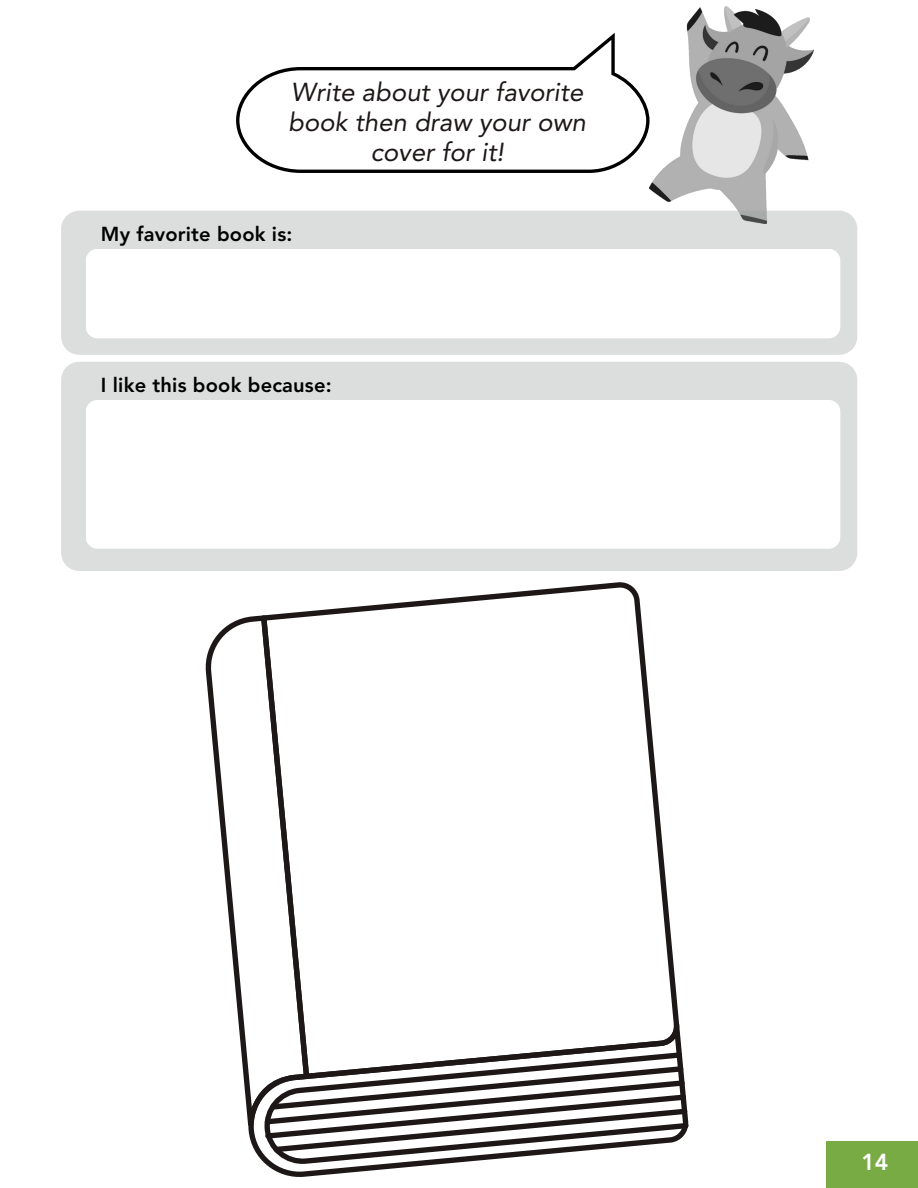
<style>
.page{position:relative;width:918px;height:1188px;background:#fff}
.page>*{position:absolute;margin:0;border:0;box-sizing:border-box;transform-origin:0 0}
.t1{font:italic 25.8px/30.2px "Avenir LT Std";color:#1d1817;text-align:center}
.t2{font:800 22.95px "Avenir LT Std";color:#fff}
.t3{font:800 20.1px "Avenir LT Std";letter-spacing:.01em;color:#000}
</style>
<div class="page">
<svg style="left:236px;top:67px;width:414px;height:106px"></svg>
<img style="left:650px;top:7px;width:164px;height:204px">
<svg style="left:472px;top:568px;width:378px;height:574px"></svg>
<svg style="left:205px;top:596px;width:279px;height:271px"></svg>
<svg style="left:224px;top:867px;width:507px;height:275px"></svg>
<svg style="left:244px;top:898px;width:473px;height:264px"></svg>
<svg style="left:269px;top:911px;width:416px;height:11px"></svg>
<svg style="left:263px;top:922px;width:423px;height:241px"></svg>
<svg style="left:264px;top:936px;width:423px;height:233px"></svg>
<svg style="left:272px;top:953px;width:417px;height:224px"></svg>
<div style="left:61px;top:211px;width:796px;height:144px;background:#dcdddd;border-radius:18px"></div>
<div style="left:86px;top:249px;width:754px;height:89px;background:#fff;border-radius:12px"></div>
<div style="left:61px;top:362px;width:796px;height:209px;background:#dcdddd;border-radius:18px"></div>
<div style="left:86px;top:400px;width:754px;height:149px;background:#fff;border-radius:12px"></div>
<div style="left:826px;top:1142px;width:92px;height:46px;background:#79ab44"></div>
<h1 class="t1" style="left:288px;top:79px;width:299px">Write about your favorite book then draw your own cover for it!</h1>
<p class="t3" style="left:101px;top:226px;width:193px">My favorite book is:</p>
<p class="t3" style="left:101px;top:377px;width:232px">I like this book because:</p>
<p class="t2" style="left:861px;top:1152px;width:29px">14</p>
</div>
